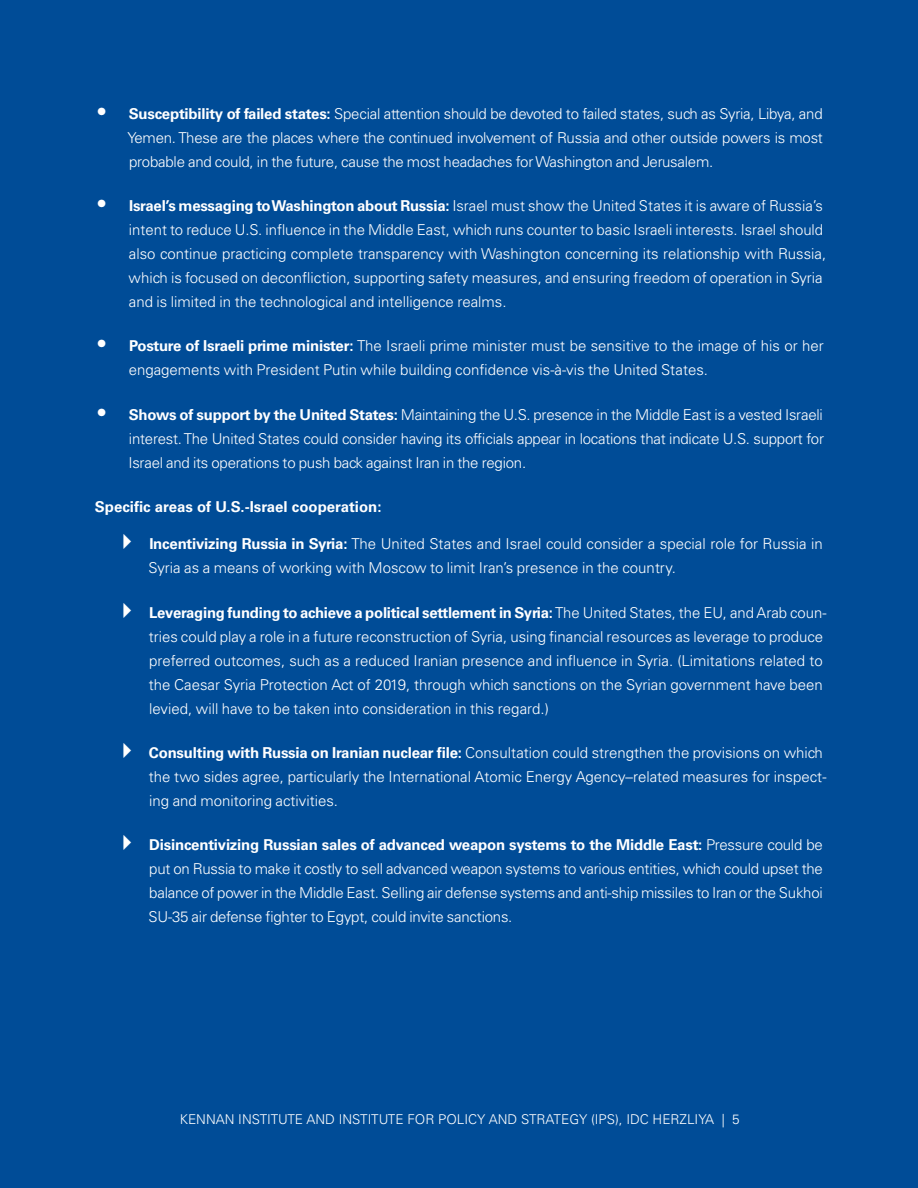
<style>
.page{position:relative;width:918px;height:1188px;background:#004c97}
.page>*{position:absolute;margin:0;border:0;box-sizing:border-box;transform-origin:0 0}
.t1{font:300 15px/24px "Univers LT Std";color:#fff}
.BODY{font:700 15px "Univers LT Std";color:#fff}
.t2{font:300 13.5px "Univers LT Std";color:#fff}
.s1{font-size:21px}
.s2{font-weight:700}
</style>
<div class="page">
<p class="t1" style="left:128px;top:102px;width:697px;text-align:justify;text-indent:-31px"><span class="s1">•</span> <span class="s2">Susceptibility of failed states:</span> Special attention should be devoted to failed states, such as Syria, Libya, and Yemen. These are the places where the continued involvement of Russia and other outside powers is most probable and could, in the future, cause the most headaches for Washington and Jerusalem.</p>
<p class="t1" style="left:129px;top:194px;width:699px;text-indent:-32px"><span class="s1">•</span> <span class="s2">Israel’s messaging to Washington about Russia:</span> Israel must show the United States it is aware of Russia’s intent to reduce U.S. influence in the Middle East, which runs counter to basic Israeli interests. Israel should also continue practicing complete transparency with Washington concerning its relationship with Russia, which is focused on deconfliction, supporting safety measures, and ensuring freedom of operation in Syria and is limited in the technological and intelligence realms.</p>
<p class="t1" style="left:129px;top:334px;width:697px;text-indent:-32px"><span class="s1">•</span> <span class="s2">Posture of Israeli prime minister:</span> The Israeli prime minister must be sensitive to the image of his or her engagements with President Putin while building confidence vis-à-vis the United States.</p>
<p class="t1" style="left:128px;top:402px;width:697px;text-align:justify;text-indent:-32px"><span class="s1">•</span> <span class="s2">Shows of support by the United States:</span> Maintaining the U.S. presence in the Middle East is a vested Israeli interest. The United States could consider having its officials appear in locations that indicate U.S. support for Israel and its operations to push back against Iran in the region.</p>
<p class="BODY" style="left:95px;top:498px;width:288px">Specific areas of U.S.-Israel cooperation:</p>
<p class="t1" style="left:149px;top:532px;width:676px"><span class="s2">Incentivizing Russia in Syria:</span> The United States and Israel could consider a special role for Russia in<br>Syria as a means of working with Moscow to limit Iran’s presence in the country.</p>
<p class="t1" style="left:149px;top:600px;width:679px"><span class="s2">Leveraging funding to achieve a political settlement in Syria:</span> The United States, the EU, and Arab coun&shy;tries could play a role in a future reconstruction of Syria, using financial resources as leverage to produce preferred outcomes, such as a reduced Iranian presence and influence in Syria. (Limitations related to the Caesar Syria Protection Act of 2019, through which sanctions on the Syrian government have been levied, will have to be taken into consideration in this regard.)</p>
<p class="t1" style="left:149px;top:741px;width:679px"><span class="s2">Consulting with Russia on Iranian nuclear file:</span> Consultation could strengthen the provisions on which the two sides agree, particularly the International Atomic Energy Agency–related measures for inspect&shy;ing and monitoring activities.</p>
<p class="t1" style="left:149px;top:833px;width:676px;text-align:justify"><span class="s2">Disincentivizing Russian sales of advanced weapon systems to the Middle East:</span> Pressure could be put on Russia to make it costly to sell advanced weapon systems to various entities, which could upset the balance of power in the Middle East. Selling air defense systems and anti-ship missiles to Iran or the Sukhoi SU-35 air defense fighter to Egypt, could invite sanctions.</p>
<p class="t2" style="left:180px;top:1111px;width:562px">KENNAN INSTITUTE AND INSTITUTE FOR POLICY AND STRATEGY (IPS), IDC HERZLIYA | 5</p>
</div>
